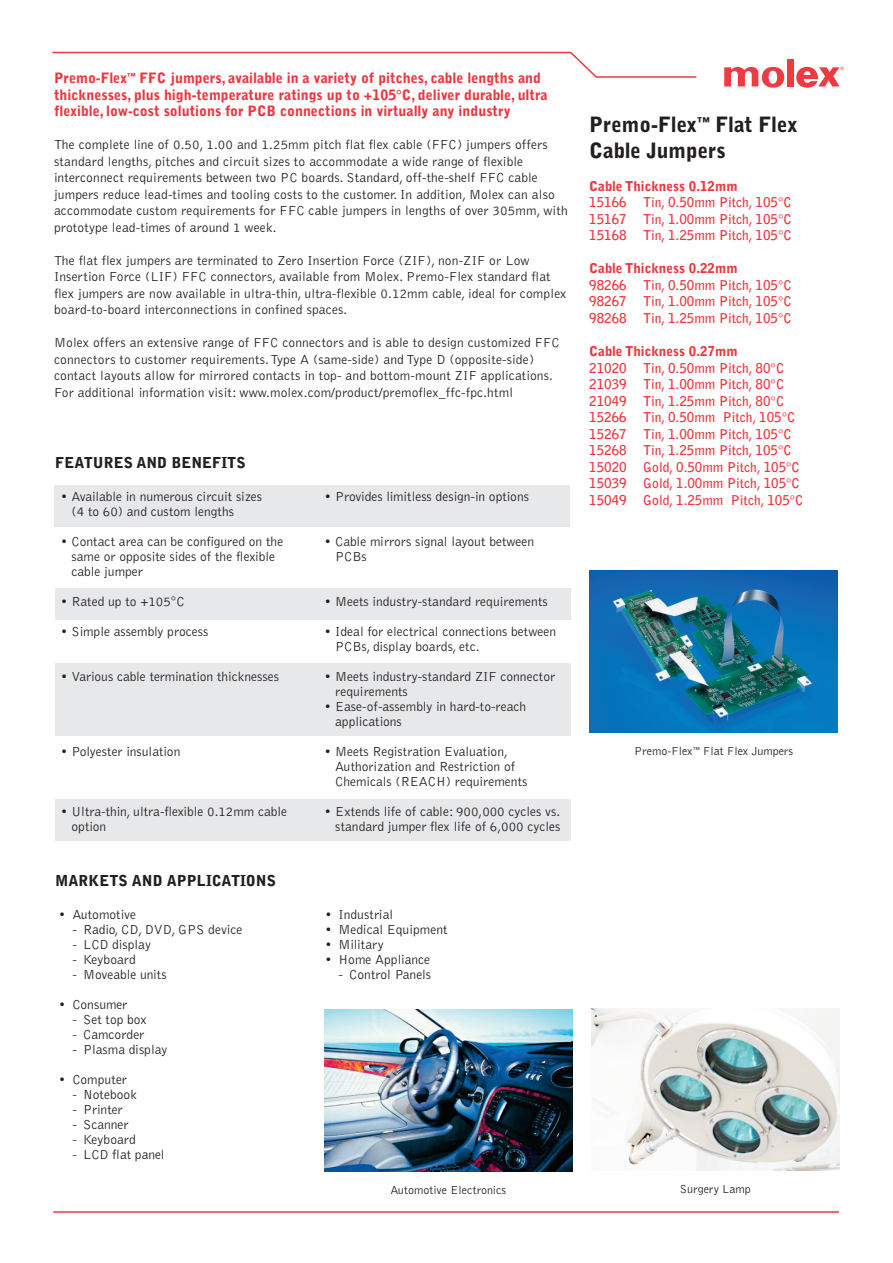
<style>
.page{position:relative;width:893px;height:1263px;background:#fff}
.page>*{position:absolute;margin:0;border:0;box-sizing:border-box;transform-origin:0 0}
.t1{font:900 21px/25.5px "Bell Gothic";color:#231f20}
.t2{font:900 15px "Bell Gothic";color:#231f20}
.t3{font:900 14.25px/16.5px "Bell Gothic";color:#ee3640}
.t4{font:300 13.5px/16.5px "Bell Gothic";color:#231f20}
.t5{font:700 13.5px/16.5px "Bell Gothic";color:#ee3640;text-align:justify}
.t6{font:900 13.5px "Bell Gothic";color:#ee3640}
.t7{font:300 12px "Bell Gothic";color:#231f20}
</style>
<div class="page">
<div style="left:55px;top:799px;width:515px;height:41px;background:#e7e8e9"></div>
<div style="left:55px;top:663px;width:515px;height:73px;background:#e7e8e9"></div>
<div style="left:55px;top:588px;width:515px;height:31px;background:#e7e8e9"></div>
<div style="left:55px;top:485px;width:515px;height:42px;background:#e7e8e9"></div>
<hr style="left:53px;top:1211px;width:786px;height:2px;background:#ee3640">
<svg style="left:52px;top:51px;width:645px;height:27px"></svg>
<div style="left:786px;top:59px;width:7px;height:27px;background:#ee3a41"></div>
<svg style="left:724px;top:66px;width:60px;height:22px"></svg>
<svg style="left:796px;top:66px;width:48px;height:22px"></svg>
<img style="left:589px;top:571px;width:248px;height:162px">
<img style="left:324px;top:1010px;width:248px;height:162px">
<img style="left:591px;top:1008px;width:248px;height:162px">
<p class="t3" style="left:54px;top:71px;width:495px">Premo-Flex<sup>™</sup> FFC jumpers, available in a variety of pitches, cable lengths and thicknesses, plus high-temperature ratings up to +105°C, deliver durable, ultra flexible, low-cost solutions for PCB connections in virtually any industry</p>
<p class="t4" style="left:54px;top:137px;width:515px">The complete line of 0.50, 1.00 and 1.25mm pitch flat flex cable (FFC) jumpers offers standard lengths, pitches and circuit sizes to accommodate a wide range of flexible interconnect requirements between two PC boards. Standard, off-the-shelf FFC cable jumpers reduce lead-times and tooling costs to the customer. In addition, Molex can also accommodate custom requirements for FFC cable jumpers in lengths of over 305mm, with prototype lead-times of around 1 week.</p>
<p class="t4" style="left:54px;top:253px;width:514px">The flat flex jumpers are terminated to Zero Insertion Force (ZIF), non-ZIF or Low Insertion Force (LIF) FFC connectors, available from Molex. Premo-Flex standard flat flex jumpers are now available in ultra-thin, ultra-flexible 0.12mm cable, ideal for complex board-to-board interconnections in confined spaces.</p>
<p class="t4" style="left:54px;top:335px;width:507px">Molex offers an extensive range of FFC connectors and is able to design customized FFC connectors to customer requirements.Type A (same-side) and Type D (opposite-side) contact layouts allow for mirrored contacts in top- and bottom-mount ZIF applications.<br>For additional information visit: www.molex.com/product/premoflex_ffc-fpc.html</p>
<p class="t2" style="left:55px;top:457px;width:192px">FEATURES AND BENEFITS</p>
<p class="t4" style="left:72px;top:490px;width:192px;line-height:15px;text-indent:-11px">• Available in numerous circuit sizes (4 to 60) and custom lengths</p>
<p class="t4" style="left:72px;top:535px;width:213px;line-height:15px;text-indent:-11px">• Contact area can be configured on the same or opposite sides of the flexible cable jumper</p>
<p class="t4" style="left:61px;top:594px;width:125px">• Rated up to +105°C</p>
<p class="t4" style="left:61px;top:624px;width:149px">• Simple assembly process</p>
<p class="t4" style="left:61px;top:669px;width:220px">• Various cable termination thicknesses</p>
<p class="t4" style="left:61px;top:744px;width:121px">• Polyester insulation</p>
<p class="t4" style="left:72px;top:805px;width:217px;line-height:15px;text-indent:-11px">• Ultra-thin, ultra-flexible 0.12mm cable option</p>
<p class="t2" style="left:55px;top:875px;width:222px">MARKETS AND APPLICATIONS</p>
<p class="t4" style="left:59px;top:907px;width:79px">• Automotive</p>
<p class="t4" style="left:72px;top:922px;width:172px">- Radio, CD, DVD, GPS device</p>
<p class="t4" style="left:72px;top:937px;width:80px">- LCD display</p>
<p class="t4" style="left:72px;top:952px;width:65px">- Keyboard</p>
<p class="t4" style="left:72px;top:967px;width:96px">- Moveable units</p>
<p class="t4" style="left:59px;top:997px;width:70px">• Consumer</p>
<p class="t4" style="left:72px;top:1012px;width:76px">- Set top box</p>
<p class="t4" style="left:72px;top:1027px;width:74px">- Camcorder</p>
<p class="t4" style="left:72px;top:1042px;width:97px">- Plasma display</p>
<p class="t4" style="left:59px;top:1072px;width:70px">• Computer</p>
<p class="t4" style="left:72px;top:1087px;width:66px">- Notebook</p>
<p class="t4" style="left:72px;top:1102px;width:52px">- Printer</p>
<p class="t4" style="left:72px;top:1117px;width:58px">- Scanner</p>
<p class="t4" style="left:72px;top:1132px;width:65px">- Keyboard</p>
<p class="t4" style="left:72px;top:1147px;width:94px">- LCD flat panel</p>
<p class="t4" style="left:324px;top:489px;width:206px">• Provides limitless design-in options</p>
<p class="t4" style="left:335px;top:535px;width:201px;line-height:15px;text-indent:-11px">• Cable mirrors signal layout between<br>PCBs</p>
<p class="t4" style="left:324px;top:594px;width:225px">• Meets industry-standard requirements</p>
<p class="t4" style="left:335px;top:625px;width:222px;line-height:15px;text-indent:-11px">• Ideal for electrical connections between<br>PCBs, display boards, etc.</p>
<p class="t4" style="left:335px;top:670px;width:222px;line-height:15px;text-indent:-11px">• Meets industry-standard ZIF connector requirements</p>
<p class="t4" style="left:335px;top:700px;width:193px;line-height:15px;text-indent:-11px">• Ease-of-assembly in hard-to-reach applications</p>
<p class="t4" style="left:335px;top:745px;width:194px;line-height:15px;text-indent:-11px">• Meets Registration Evaluation,<br>Authorization and Restriction of<br>Chemicals (REACH) requirements</p>
<p class="t4" style="left:324px;top:805px;width:237px;line-height:15px;text-align:right">• Extends life of cable: 900,000 cycles vs. standard jumper flex life of 6,000 cycles</p>
<p class="t4" style="left:325px;top:907px;width:70px">• Industrial</p>
<p class="t4" style="left:325px;top:922px;width:124px">• Medical Equipment</p>
<p class="t4" style="left:325px;top:937px;width:60px">• Military</p>
<p class="t4" style="left:325px;top:952px;width:107px">• Home Appliance</p>
<p class="t4" style="left:338px;top:967px;width:94px">- Control Panels</p>
<h1 class="t1" style="left:589px;top:114px;width:210px">Premo-Flex<sup>™</sup> Flat Flex<br>Cable Jumpers</h1>
<p class="t6" style="left:589px;top:181px;width:150px">Cable Thickness 0.12mm</p>
<p class="t5" style="left:589px;top:195px;width:204px">15166 Tin, 0.50mm Pitch, 105°C 15167 Tin, 1.00mm Pitch, 105°C 15168 Tin, 1.25mm Pitch, 105°C</p>
<p class="t6" style="left:589px;top:264px;width:150px">Cable Thickness 0.22mm</p>
<p class="t5" style="left:589px;top:278px;width:204px">98266 Tin, 0.50mm Pitch, 105°C 98267 Tin, 1.00mm Pitch, 105°C 98268 Tin, 1.25mm Pitch, 105°C</p>
<p class="t6" style="left:589px;top:346px;width:150px">Cable Thickness 0.27mm</p>
<p class="t5" style="left:589px;top:360px;width:216px;text-align:left">21020 Tin, 0.50mm Pitch, 80°C<br>21039 Tin, 1.00mm Pitch, 80°C<br>21049 Tin, 1.25mm Pitch, 80°C<br>15266 Tin, 0.50mm Pitch, 105°C<br>15267 Tin, 1.00mm Pitch, 105°C<br>15268 Tin, 1.25mm Pitch, 105°C<br>15020 Gold, 0.50mm Pitch, 105°C<br>15039 Gold, 1.00mm Pitch, 105°C<br>15049 Gold, 1.25mm Pitch, 105°C</p>
<p class="t7" style="left:634px;top:747px;width:161px">Premo-Flex<sup>™</sup> Flat Flex Jumpers</p>
<p class="t7" style="left:390px;top:1186px;width:117px">Automotive Electronics</p>
<p class="t7" style="left:680px;top:1184px;width:73px">Surgery Lamp</p>
</div>
